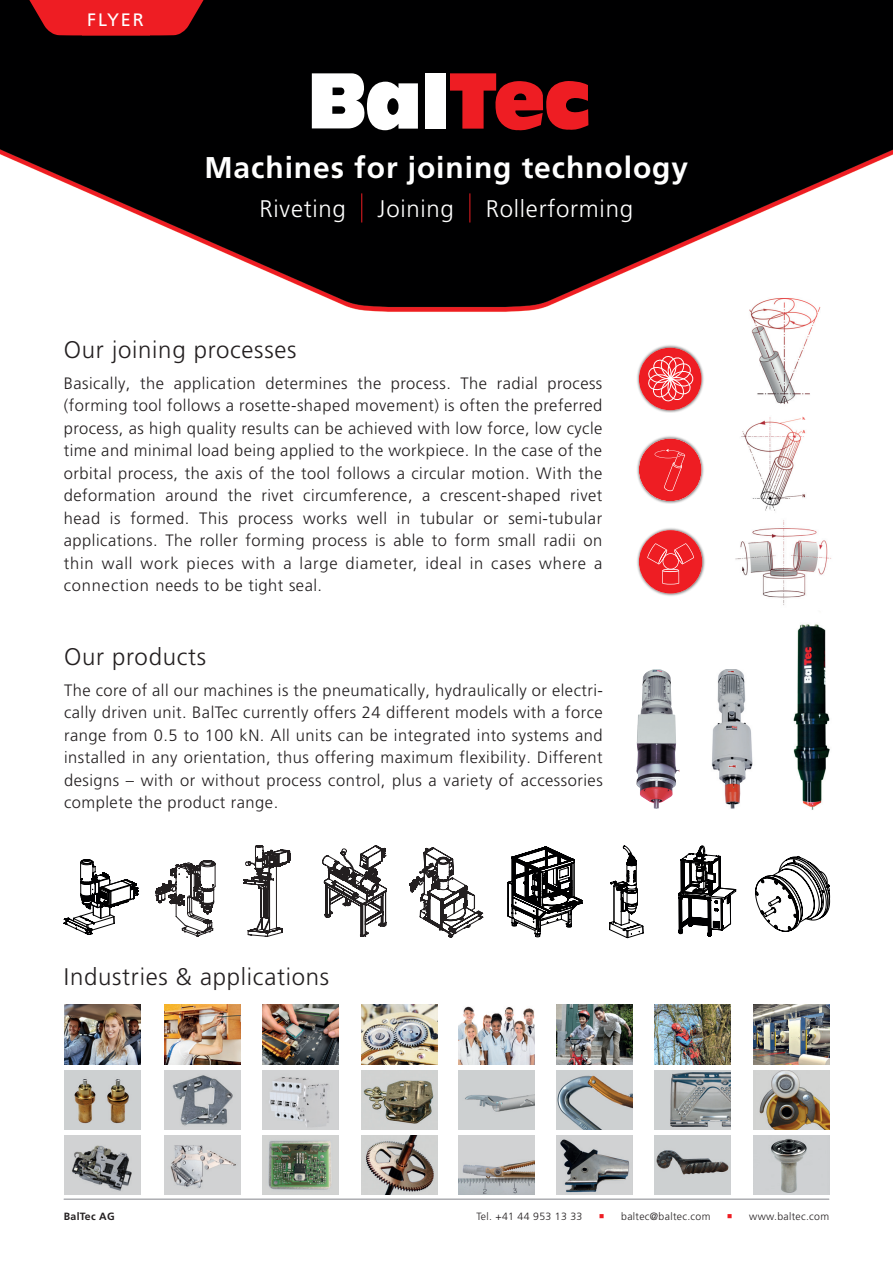
<style>
.page{position:relative;width:893px;height:1263px;background:#fff}
.page>*{position:absolute;margin:0;border:0;box-sizing:border-box;transform-origin:0 0}
.t1{font:700 30px "Frutiger LT Pro";letter-spacing:.03em;color:#fff}
.t2{font:300 24px "Frutiger LT Pro";letter-spacing:.03em;color:#231f20}
.t3{font:300 24px "Frutiger LT Pro";letter-spacing:.03em;color:#fff}
.t4{font:18px "Frutiger LT Pro";letter-spacing:.1em;color:#fff}
.t5{font:300 16.5px/22.5px "Frutiger LT Pro";letter-spacing:.03em;color:#231f20;text-align:justify}
.t6{font:300 10.5px "Frutiger LT Std";letter-spacing:.03em;color:#231f20}
.t7{font:700 10.5px "Frutiger LT Std";letter-spacing:.03em;color:#231f20}
.s1{color:#ee1d23}
</style>
<div class="page">
<img style="left:0;top:0;width:893px;height:312px">
<img style="left:64px;top:1135px;width:76px;height:60px">
<img style="left:164px;top:1135px;width:76px;height:60px">
<img style="left:262px;top:1135px;width:76px;height:60px">
<img style="left:64px;top:1070px;width:76px;height:60px">
<img style="left:64px;top:1005px;width:76px;height:59px">
<img style="left:164px;top:1005px;width:76px;height:59px">
<img style="left:262px;top:1005px;width:76px;height:59px">
<img style="left:361px;top:1005px;width:76px;height:59px">
<img style="left:459px;top:1006px;width:76px;height:58px">
<img style="left:556px;top:1005px;width:76px;height:59px">
<img style="left:654px;top:1005px;width:76px;height:59px">
<img style="left:753px;top:1005px;width:76px;height:59px">
<img style="left:164px;top:1070px;width:76px;height:60px">
<img style="left:262px;top:1070px;width:76px;height:60px">
<img style="left:459px;top:1135px;width:76px;height:60px">
<img style="left:556px;top:1135px;width:76px;height:60px">
<img style="left:654px;top:1135px;width:76px;height:60px">
<img style="left:459px;top:1070px;width:76px;height:60px">
<img style="left:556px;top:1070px;width:76px;height:60px">
<img style="left:654px;top:1070px;width:76px;height:60px">
<img style="left:361px;top:1070px;width:76px;height:60px">
<img style="left:361px;top:1135px;width:76px;height:60px">
<img style="left:753px;top:1135px;width:76px;height:60px">
<img style="left:753px;top:1070px;width:76px;height:60px">
<img style="left:735px;top:520px;width:96px;height:85px">
<img style="left:732px;top:292px;width:108px;height:112px">
<img style="left:741px;top:416px;width:65px;height:95px">
<div style="left:636px;top:435px;width:68px;height:69px;background:#231f20;opacity:.75"></div>
<div style="left:639px;top:438px;width:62px;height:63px;background:#ee1d23;border-radius:50%"></div>
<svg style="left:655px;top:449px;width:30px;height:42px"></svg>
<div style="left:636px;top:527px;width:69px;height:70px;background:#231f20;opacity:.75"></div>
<div style="left:639px;top:530px;width:63px;height:63px;background:#ee1d23;border-radius:50%"></div>
<svg style="left:647px;top:543px;width:47px;height:41px"></svg>
<div style="left:636px;top:344px;width:68px;height:69px;background:#231f20;opacity:.75"></div>
<div style="left:639px;top:348px;width:62px;height:62px;background:#ee1d23;border-radius:50%"></div>
<svg style="left:648px;top:348px;width:45px;height:53px"></svg>
<svg style="left:64px;top:859px;width:74px;height:75px"></svg>
<svg style="left:409px;top:847px;width:75px;height:91px"></svg>
<svg style="left:156px;top:860px;width:59px;height:76px"></svg>
<svg style="left:243px;top:846px;width:47px;height:90px"></svg>
<svg style="left:609px;top:846px;width:34px;height:92px"></svg>
<svg style="left:679px;top:846px;width:57px;height:90px"></svg>
<svg style="left:323px;top:845px;width:64px;height:91px"></svg>
<svg style="left:508px;top:847px;width:74px;height:90px"></svg>
<svg style="left:755px;top:856px;width:75px;height:75px"></svg>
<img style="left:793px;top:624px;width:37px;height:186px">
<img style="left:636px;top:669px;width:43px;height:140px">
<img style="left:711px;top:669px;width:42px;height:140px">
<svg style="left:312px;top:73px;width:106px;height:57px"></svg>
<div style="left:425px;top:73px;width:20px;height:56px;background:#fff"></div>
<svg style="left:450px;top:73px;width:138px;height:57px;background:#941216"></svg>
<svg style="left:11px;top:0;width:205px;height:35px;background:#b1151a"></svg>
<svg style="left:361px;top:193px;width:1px;height:29px"></svg>
<svg style="left:469px;top:193px;width:1px;height:29px"></svg>
<hr style="left:64px;top:1199px;width:765px;height:1px;background:#a8a9ad">
<p class="t4" style="left:87px;top:9px;width:58px">FLYER</p>
<h1 class="t1" style="left:204px;top:150px;width:485px">Machines for joining technology</h1>
<h2 class="t3" style="left:259px;top:195px;width:88px">Riveting</h2>
<h2 class="t3" style="left:378px;top:195px;width:78px">Joining</h2>
<h2 class="t3" style="left:486px;top:195px;width:149px">Rollerforming</h2>
<h2 class="t2" style="left:64px;top:335px;width:234px">Our joining processes</h2>
<p class="t5" style="left:64px;top:372px;width:540px">Basically, the application determines the process. The radial process (forming tool follows a rosette-shaped movement) is often the preferred process, as high quality results can be achieved with low force, low cycle time and minimal load being applied to the workpiece. In the case of the orbital process, the axis of the tool follows a circular motion. With the deformation around the rivet circumference, a crescent-shaped rivet head is formed. This process works well in tubular or semi-tubular applications. The roller forming process is able to form small radii on thin wall work pieces with a large diameter, ideal in cases where a connection needs to be tight seal.</p>
<h2 class="t2" style="left:64px;top:642px;width:144px">Our products</h2>
<p class="t5" style="left:64px;top:679px;width:540px">The core of all our machines is the pneumatically, hydraulically or electri&shy;cally driven unit. BalTec currently offers 24 different models with a force range from 0.5 to 100 kN. All units can be integrated into systems and installed in any orientation, thus offering maximum flexibility. Different designs – with or without process control, plus a variety of accessories complete the product range.</p>
<h2 class="t2" style="left:64px;top:963px;width:267px">Industries &amp; applications</h2>
<p class="t7" style="left:64px;top:1210px;width:52px">BalTec AG</p>
<p class="t6" style="left:476px;top:1210px;width:107px">Tel. +41 44 953 13 33</p>
<p class="t6" style="left:599px;top:1210px;width:113px"><span class="s1">○</span> baltec@baltec.com</p>
<p class="t6" style="left:727px;top:1210px;width:104px"><span class="s1">○</span> www.baltec.com</p>
</div>
